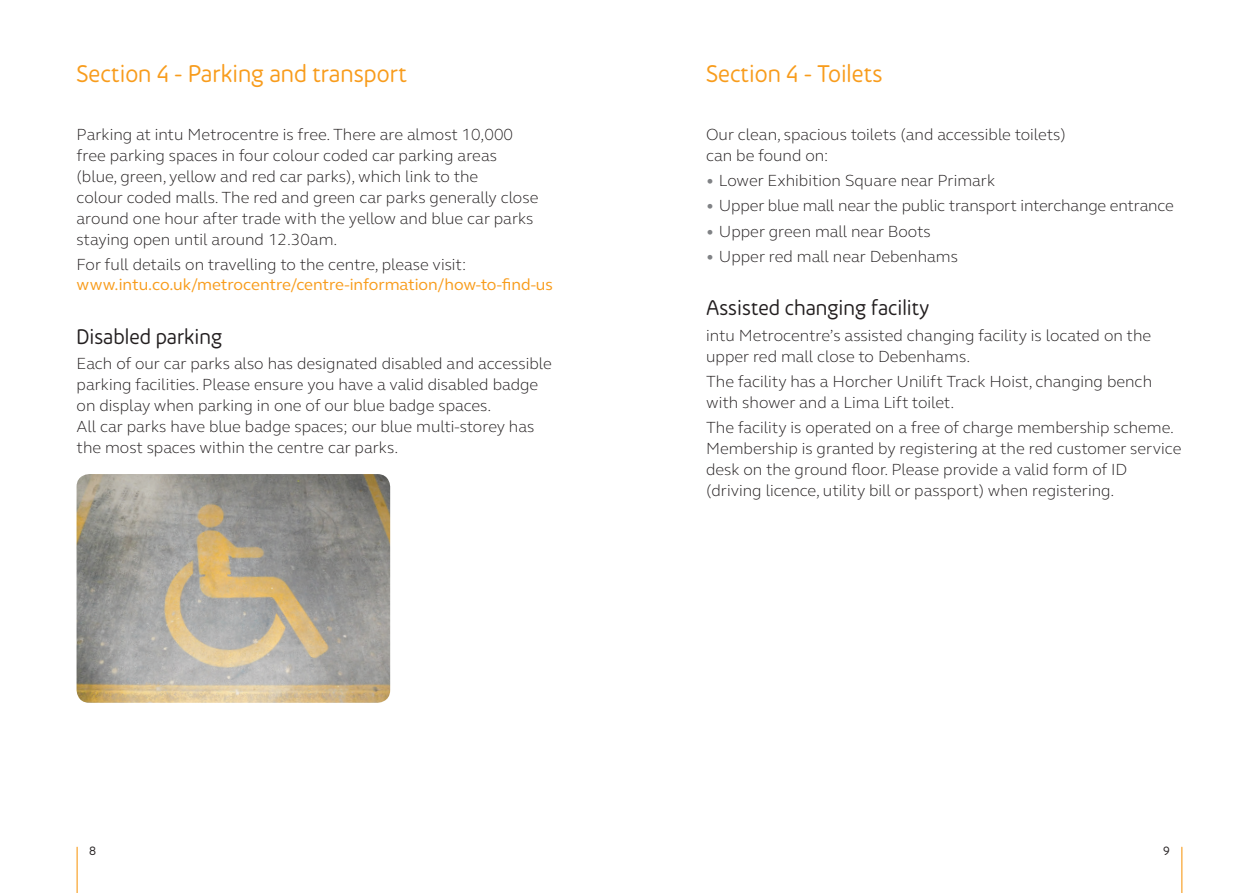
<style>
.page{position:relative;width:1259px;height:893px;background:#fff}
.page>*{position:absolute;margin:0;border:0;box-sizing:border-box;transform-origin:0 0}
.t1{font:24px "Joy Sans";color:#f89c1c}
.t2{font:21px "Joy Sans";color:#231f20}
.t3{font:300 16.5px/21px "FS Elliot";color:#231f20}
.t4{font:16.5px "FS Elliot";color:#f89c1c}
.t5{font:12px "Joy Sans";color:#231f20}
.s1{color:#808285}
</style>
<div class="page">
<hr style="left:77px;top:847px;width:1px;height:46px;background:#f89c1c">
<hr style="left:1181px;top:847px;width:1px;height:46px;background:#f89c1c">
<img style="left:77px;top:474px;width:313px;height:229px">
<h1 class="t1" style="left:77px;top:60px;width:332px">Section 4 - Parking and transport</h1>
<h1 class="t1" style="left:706px;top:60px;width:178px">Section 4 - Toilets</h1>
<p class="t3" style="left:77px;top:123px;width:463px">Parking at intu Metrocentre is free. There are almost 10,000 free parking spaces in four colour coded car parking areas (blue, green, yellow and red car parks), which link to the<br>colour coded malls. The red and green car parks generally close around one hour after trade with the yellow and blue car parks staying open until around 12.30am.</p>
<p class="t3" style="left:77px;top:254px;width:391px">For full details on travelling to the centre, please visit:</p>
<p class="t4" style="left:77px;top:273px;width:478px">www.intu.co.uk/metrocentre/centre-information/how-to-find-us</p>
<p class="t2" style="left:77px;top:324px;width:147px">Disabled parking</p>
<p class="t3" style="left:77px;top:352px;width:477px">Each of our car parks also has designated disabled and accessible parking facilities. Please ensure you have a valid disabled badge on display when parking in one of our blue badge spaces.<br>All car parks have blue badge spaces; our blue multi-storey has the most spaces within the centre car parks.</p>
<p class="t3" style="left:706px;top:123px;width:361px">Our clean, spacious toilets (and accessible toilets) can be found on:</p>
<p class="t3" style="left:706px;top:170px;width:291px"><span class="s1">•</span> Lower Exhibition Square near Primark</p>
<p class="t3" style="left:706px;top:195px;width:469px"><span class="s1">•</span> Upper blue mall near the public transport interchange entrance</p>
<p class="t3" style="left:706px;top:220px;width:226px"><span class="s1">•</span> Upper green mall near Boots</p>
<p class="t3" style="left:706px;top:245px;width:253px"><span class="s1">•</span> Upper red mall near Debenhams</p>
<p class="t2" style="left:706px;top:296px;width:224px">Assisted changing facility</p>
<p class="t3" style="left:706px;top:324px;width:446px">intu Metrocentre’s assisted changing facility is located on the upper red mall close to Debenhams.</p>
<p class="t3" style="left:706px;top:370px;width:447px">The facility has a Horcher Unilift Track Hoist, changing bench with shower and a Lima Lift toilet.</p>
<p class="t3" style="left:706px;top:417px;width:477px">The facility is operated on a free of charge membership scheme.<br>Membership is granted by registering at the red customer service desk on the ground floor. Please provide a valid form of ID (driving licence, utility bill or passport) when registering.</p>
<p class="t5" style="left:89px;top:844px;width:9px">8</p>
<p class="t5" style="left:1163px;top:844px;width:8px">9</p>
</div>
